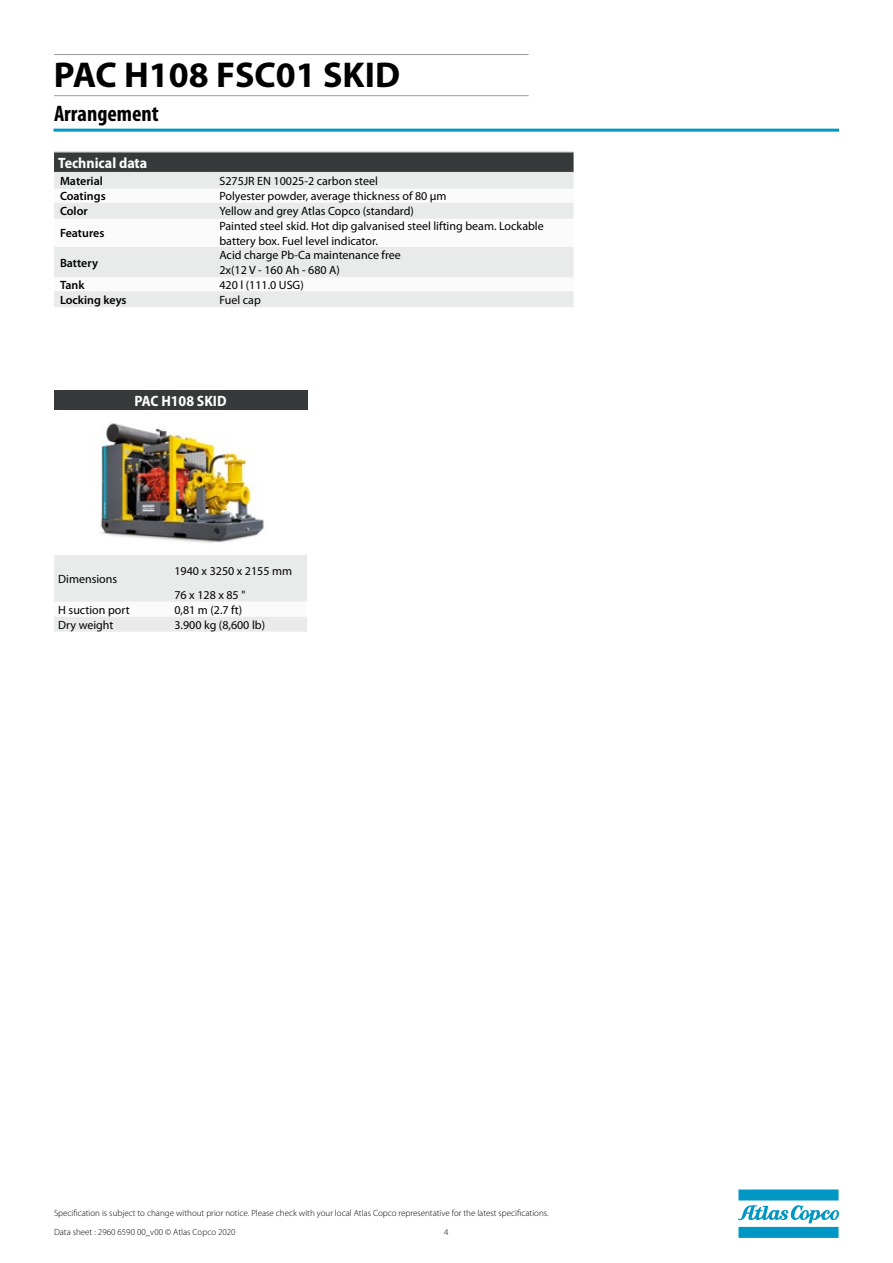
<style>
.page{position:relative;width:893px;height:1263px;background:#fff}
.page>*{position:absolute;margin:0;border:0;box-sizing:border-box;transform-origin:0 0}
.t1{font:700 36px "Myriad Pro";color:#000}
.t2{font:700 condensed 22.5px "Myriad Pro";color:#000}
.t3{font:700 semi-condensed 15px "Myriad Pro";color:#fff}
.t4{font:12px/14.4px "Myriad Pro";color:#000}
.t5{font:600 12px "Myriad Pro";color:#000}
.t6{font:300 9px "Myriad Pro";color:#000}
</style>
<div class="page">
<svg style="left:54px;top:153px;width:520px;height:35px;background:#858888"></svg>
<svg style="left:54px;top:204px;width:520px;height:102px;fill:#e9ebea"></svg>
<hr style="left:54px;top:152px;width:159px;height:1px;background:#9d9d9c">
<hr style="left:213px;top:152px;width:361px;height:1px;background:#9d9d9c">
<hr style="left:54px;top:172px;width:159px;height:1px;background:#e9ebea">
<hr style="left:213px;top:172px;width:361px;height:1px;background:#e9ebea">
<hr style="left:54px;top:188px;width:159px;height:1px;background:#e9ebea">
<hr style="left:213px;top:188px;width:361px;height:1px;background:#e9ebea">
<hr style="left:54px;top:203px;width:159px;height:1px;background:#e9ebea">
<hr style="left:213px;top:203px;width:361px;height:1px;background:#e9ebea">
<hr style="left:54px;top:218px;width:159px;height:1px;background:#e9ebea">
<hr style="left:213px;top:218px;width:361px;height:1px;background:#e9ebea">
<hr style="left:54px;top:247px;width:159px;height:1px;background:#e9ebea">
<hr style="left:213px;top:247px;width:361px;height:1px;background:#e9ebea">
<hr style="left:54px;top:277px;width:159px;height:1px;background:#e9ebea">
<hr style="left:213px;top:277px;width:361px;height:1px;background:#e9ebea">
<hr style="left:54px;top:306px;width:159px;height:1px;background:#e9ebea">
<hr style="left:213px;top:306px;width:361px;height:1px;background:#e9ebea">
<hr style="left:54px;top:292px;width:159px;height:1px;background:#e9ebea">
<hr style="left:213px;top:292px;width:361px;height:1px;background:#e9ebea">
<div style="left:54px;top:391px;width:253px;height:19px;background:#373a3b"></div>
<svg style="left:54px;top:555px;width:253px;height:77px"></svg>
<img style="left:100px;top:423px;width:164px;height:120px">
<hr style="left:54px;top:95px;width:475px;height:1px;background:#9d9d9c">
<hr style="left:54px;top:54px;width:475px;height:1px;background:#9d9d9c">
<hr style="left:53px;top:129px;width:786px;height:3px;background:#0097c4">
<svg style="left:738px;top:1189px;width:101px;height:49px"></svg>
<h1 class="t1" style="left:54px;top:55px;width:348px">PAC H108 FSC01 SKID</h1>
<h2 class="t2" style="left:54px;top:101px;width:106px">Arrangement</h2>
<p class="t3" style="left:58px;top:155px;width:91px">Technical data</p>
<p class="t5" style="left:60px;top:174px;width:44px">Material</p>
<p class="t4" style="left:219px;top:174px;width:160px">S275JR EN 10025-2 carbon steel</p>
<p class="t5" style="left:60px;top:190px;width:47px">Coatings</p>
<p class="t4" style="left:219px;top:189px;width:229px">Polyester powder, average thickness of 80 μm</p>
<p class="t5" style="left:60px;top:204px;width:29px">Color</p>
<p class="t4" style="left:219px;top:204px;width:196px">Yellow and grey Atlas Copco (standard)</p>
<p class="t5" style="left:60px;top:227px;width:46px">Features</p>
<p class="t4" style="left:219px;top:219px;width:326px">Painted steel skid. Hot dip galvanised steel lifting beam. Lockable battery box. Fuel level indicator.</p>
<p class="t5" style="left:60px;top:256px;width:40px">Battery</p>
<p class="t4" style="left:219px;top:248px;width:183px">Acid charge Pb-Ca maintenance free<br>2x(12 V - 160 Ah - 680 A)</p>
<p class="t5" style="left:60px;top:278px;width:26px">Tank</p>
<p class="t4" style="left:219px;top:278px;width:86px">420 l (111.0 USG)</p>
<p class="t5" style="left:60px;top:293px;width:68px">Locking keys</p>
<p class="t4" style="left:219px;top:293px;width:43px">Fuel cap</p>
<p class="t3" style="left:135px;top:392px;width:94px">PAC H108 SKID</p>
<p class="t4" style="left:58px;top:572px;width:61px">Dimensions</p>
<p class="t4" style="left:174px;top:560px;width:119px;line-height:23.4px">1940 x 3250 x 2155 mm<br>76 x 128 x 85 "</p>
<p class="t4" style="left:58px;top:603px;width:73px">H suction port</p>
<p class="t4" style="left:174px;top:603px;width:69px">0,81 m (2.7 ft)</p>
<p class="t4" style="left:58px;top:618px;width:57px">Dry weight</p>
<p class="t4" style="left:174px;top:618px;width:92px">3.900 kg (8,600 lb)</p>
<p class="t6" style="left:54px;top:1208px;width:496px">Specification is subject to change without prior notice. Please check with your local Atlas Copco representative for the latest specifications.</p>
<p class="t6" style="left:54px;top:1226px;width:183px">Data sheet : 2960 6590 00_v00 © Atlas Copco 2020</p>
<p class="t6" style="left:444px;top:1226px;width:6px">4</p>
</div>
